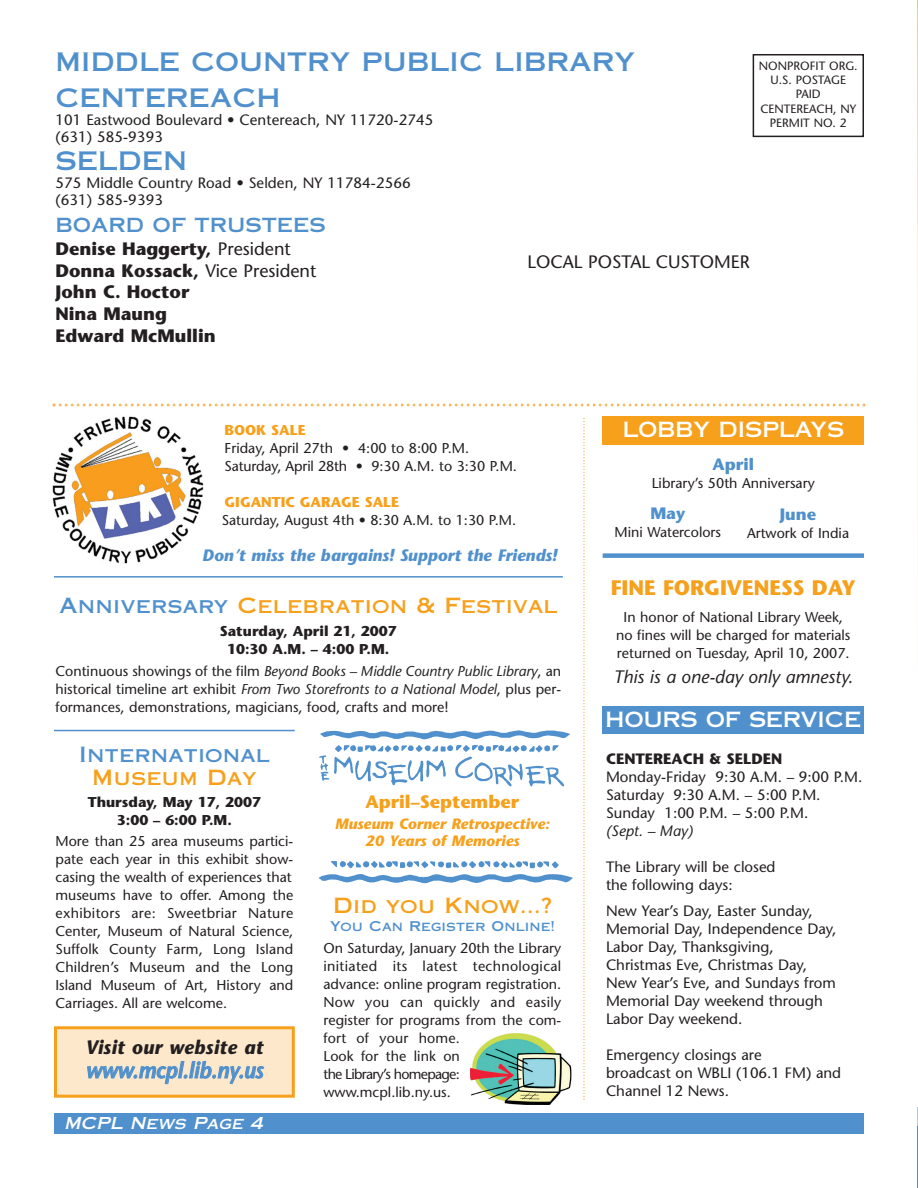
<style>
.page{position:relative;width:918px;height:1188px;background:#fff}
.page>*{position:absolute;margin:0;border:0;box-sizing:border-box;transform-origin:0 0}
.t1{font:25.5px/36px "Copperplate Thirty One AB";color:#5090cc}
.t2{font:italic 600 22.5px "Stone Sans";letter-spacing:-.01em;color:#5090cc;scale:.95 1}
.t3{font:21px "Copperplate Thirty One AB";letter-spacing:.01em;color:#f6a01b}
.t4{font:21px "Copperplate Thirty One AB";letter-spacing:-.015em;color:#fff}
.t5{font:700 21px "Stone Sans";color:#f6a01b}
.t6{font:21px "Copperplate Thirty One AB";letter-spacing:.01em;color:#5090cc}
.t7{font:italic 700 19.5px "Stone Sans";letter-spacing:.02em;color:#231f20;scale:.95 1}
.t8{font:19.5px "Copperplate Thirty One AB";color:#5090cc}
.t9{font:700 18px/21.6px "Stone Sans";color:#231f20}
.t10{font:italic 18px "Stone Sans";color:#231f20}
.t11{font:18px "Stone Sans";color:#231f20}
.t12{font:700 18px "Stone Sans";color:#f6a01b}
.t13{font:italic 700 16.5px "Stone Sans";color:#5090cc}
.t14{font:italic 16.5px "Copperplate Thirty One AB";color:#fff}
.t15{font:700 16.5px "Stone Sans";color:#5090cc}
.t16{font:15px/18px "Stone Sans";color:#231f20}
.t17{font:italic 700 15px/16.5px "Stone Sans";color:#f6a01b;text-align:center}
.t18{font:700 15px "Stone Sans";color:#231f20}
.t19{font:italic 15px "Stone Sans";color:#231f20}
.t20{font:14.25px/18px "Stone Sans";color:#231f20;text-align:justify}
.t21{font:700 14.25px/18px "Stone Sans";color:#231f20;text-align:center}
.t22{font:700 14.25px "Stone Sans";color:#f6a01b}
.t23{font:13.5px "Copperplate Thirty One AB";letter-spacing:.01em;color:#5090cc}
.t24{font:12px/14.4px "Stone Sans";color:#231f20;text-align:center}
.s1{font-weight:400}
.s2{color:#5090cc}
.s3{font-style:italic}
</style>
<div class="page">
<hr style="left:917px;top:1126px;width:1px;height:62px;background:#468fcc">
<svg style="left:917px;top:0;width:1px;height:588px"></svg>
<svg style="left:52px;top:404px;width:814px;height:2px"></svg>
<div style="left:753px;top:54px;width:111px;height:83px;border:2px solid #231f20"></div>
<div style="left:603px;top:417px;width:261px;height:28px;background:#f6a01b"></div>
<div style="left:602px;top:706px;width:262px;height:28px;background:#5090cc"></div>
<svg style="left:583px;top:418px;width:2px;height:682px"></svg>
<img style="left:319px;top:730px;width:251px;height:57px">
<img style="left:319px;top:861px;width:254px;height:23px">
<div style="left:603px;top:553px;width:261px;height:5px;background:#5090cc"></div>
<div style="left:56px;top:1028px;width:237px;height:68px;background:#fde8cb"></div>
<div style="left:54px;top:1026px;width:241px;height:72px;border:3px solid #f6a01b"></div>
<div style="left:54px;top:1114px;width:810px;height:20px;background:#5090cc"></div>
<img style="left:52px;top:416px;width:152px;height:148px">
<hr style="left:54px;top:576px;width:509px;height:2px;background:#5090cc">
<hr style="left:54px;top:730px;width:241px;height:1px;background:#5090cc">
<img style="left:470px;top:1033px;width:102px;height:71px">
<h1 class="t1" style="left:56px;top:44px;width:581px">MIDDLE COUNTRY PUBLIC LIBRARY<br>CENTEREACH</h1>
<p class="t16" style="left:56px;top:113px;width:379px;line-height:16.5px">101 Eastwood Boulevard • Centereach, NY 11720-2745 (631) 585-9393</p>
<h1 class="t1" style="left:56px;top:143px;width:133px">SELDEN</h1>
<p class="t16" style="left:56px;top:176px;width:357px;line-height:16.5px">575 Middle Country Road • Selden, NY 11784-2566 (631) 585-9393</p>
<h3 class="t8" style="left:56px;top:213px;width:272px">BOARD OF TRUSTEES</h3>
<p class="t9" style="left:56px;top:240px;width:262px">Denise Haggerty, <span class="s1">President<br></span>Donna Kossack, <span class="s1">Vice President<br></span>John C. Hoctor<br>Nina Maung<br>Edward McMullin</p>
<p class="t11" style="left:527px;top:255px;width:224px">LOCAL POSTAL CUSTOMER</p>
<p class="t24" style="left:759px;top:60px;width:100px">NONPROFIT ORG.<br>U.S. POSTAGE<br>PAID<br>CENTEREACH, NY<br>PERMIT NO. 2</p>
<p class="t22" style="left:225px;top:425px;width:83px">BOOK SALE</p>
<p class="t20" style="left:225px;top:441px;width:294px">Friday, April 27th • 4:00 to 8:00 P.M.<br>Saturday, April 28th • 9:30 A.M. to 3:30 P.M.</p>
<p class="t22" style="left:225px;top:497px;width:176px">GIGANTIC GARAGE SALE</p>
<p class="t20" style="left:222px;top:513px;width:296px">Saturday, August 4th • 8:30 A.M. to 1:30 P.M.</p>
<p class="t13" style="left:202px;top:549px;width:356px">Don’t miss the bargains! Support the Friends!</p>
<h3 class="t3" style="left:59px;top:594px;width:500px"><span class="s2">Anniversary</span> Celebration &amp; Festival</h3>
<p class="t21" style="left:220px;top:623px;width:178px">Saturday, April 21, 2007<br>10:30 A.M. – 4:00 P.M.</p>
<p class="t20" style="left:55px;top:664px;width:507px">Continuous showings of the film <span class="s3">Beyond Books – Middle Country Public Library</span>, an historical timeline art exhibit <span class="s3">From Two Storefronts to a National Model</span>, plus per&shy;formances, demonstrations, magicians, food, crafts and more!</p>
<h3 class="t6" style="left:79px;top:743px;width:192px">International</h3>
<h3 class="t3" style="left:92px;top:765px;width:166px">Museum Day</h3>
<p class="t21" style="left:88px;top:795px;width:175px">Thursday, May 17, 2007<br>3:00 – 6:00 P.M.</p>
<p class="t20" style="left:55px;top:834px;width:239px">More than 25 area museums partici&shy;pate each year in this exhibit show&shy;casing the wealth of experiences that museums have to offer. Among the exhibitors are: Sweetbriar Nature Center, Museum of Natural Science, Suffolk County Farm, Long Island Children’s Museum and the Long Island Museum of Art, History and Carriages. All are welcome.</p>
<h3 class="t7" style="left:85px;top:1040px;width:189px">Visit our website at</h3>
<h2 class="t2" style="left:86px;top:1061px;width:189px">www.mcpl.lib.ny.us</h2>
<p class="t14" style="left:64px;top:1114px;width:203px">MCPL News Page 4</p>
<p class="t12" style="left:366px;top:795px;width:155px">April–September</p>
<p class="t17" style="left:335px;top:817px;width:217px">Museum Corner Retrospective:<br>20 Years of Memories</p>
<h3 class="t3" style="left:333px;top:893px;width:220px">Did you Know…?</h3>
<p class="t23" style="left:330px;top:918px;width:227px">You Can Register Online!</p>
<p class="t20" style="left:324px;top:941px;width:239px;text-align:left">On Saturday, January 20th the Library initiated its latest technological advance: online program registration.<br>Now you can quickly and easily register for programs from the com&shy;fort of your home.<br>Look for the link on<br>the Library’s homepage: www.mcpl.lib.ny.us.</p>
<h3 class="t4" style="left:622px;top:418px;width:223px">LOBBY DISPLAYS</h3>
<p class="t15" style="left:713px;top:458px;width:43px">April</p>
<p class="t20" style="left:652px;top:476px;width:165px">Library’s 50th Anniversary</p>
<p class="t15" style="left:650px;top:507px;width:36px">May</p>
<p class="t20" style="left:615px;top:524px;width:108px">Mini Watercolors</p>
<p class="t15" style="left:780px;top:508px;width:38px">June</p>
<p class="t20" style="left:747px;top:526px;width:104px">Artwork of India</p>
<h3 class="t5" style="left:611px;top:579px;width:247px">FINE FORGIVENESS DAY</h3>
<p class="t20" style="left:616px;top:609px;width:236px;text-align:center">In honor of National Library Week, no fines will be charged for materials returned on Tuesday, April 10, 2007.</p>
<p class="t10" style="left:613px;top:670px;width:241px">This is a one-day only amnesty.</p>
<h3 class="t4" style="left:605px;top:707px;width:257px">HOURS OF SERVICE</h3>
<p class="t18" style="left:606px;top:753px;width:178px">CENTEREACH &amp; SELDEN</p>
<p class="t16" style="left:606px;top:770px;width:258px">Monday-Friday 9:30 A.M. – 9:00 P.M.<br>Saturday 9:30 A.M. – 5:00 P.M.<br>Sunday 1:00 P.M. – 5:00 P.M.</p>
<p class="t19" style="left:606px;top:825px;width:88px">(Sept. – May)</p>
<p class="t16" style="left:606px;top:860px;width:171px">The Library will be closed the following days:</p>
<p class="t16" style="left:606px;top:903px;width:232px">New Year’s Day, Easter Sunday,<br>Memorial Day, Independence Day,<br>Labor Day, Thanksgiving,<br>Christmas Eve, Christmas Day,<br>New Year’s Eve, and Sundays from<br>Memorial Day weekend through<br>Labor Day weekend.</p>
<p class="t16" style="left:606px;top:1047px;width:237px">Emergency closings are<br>broadcast on WBLI (106.1 FM) and<br>Channel 12 News.</p>
</div>
